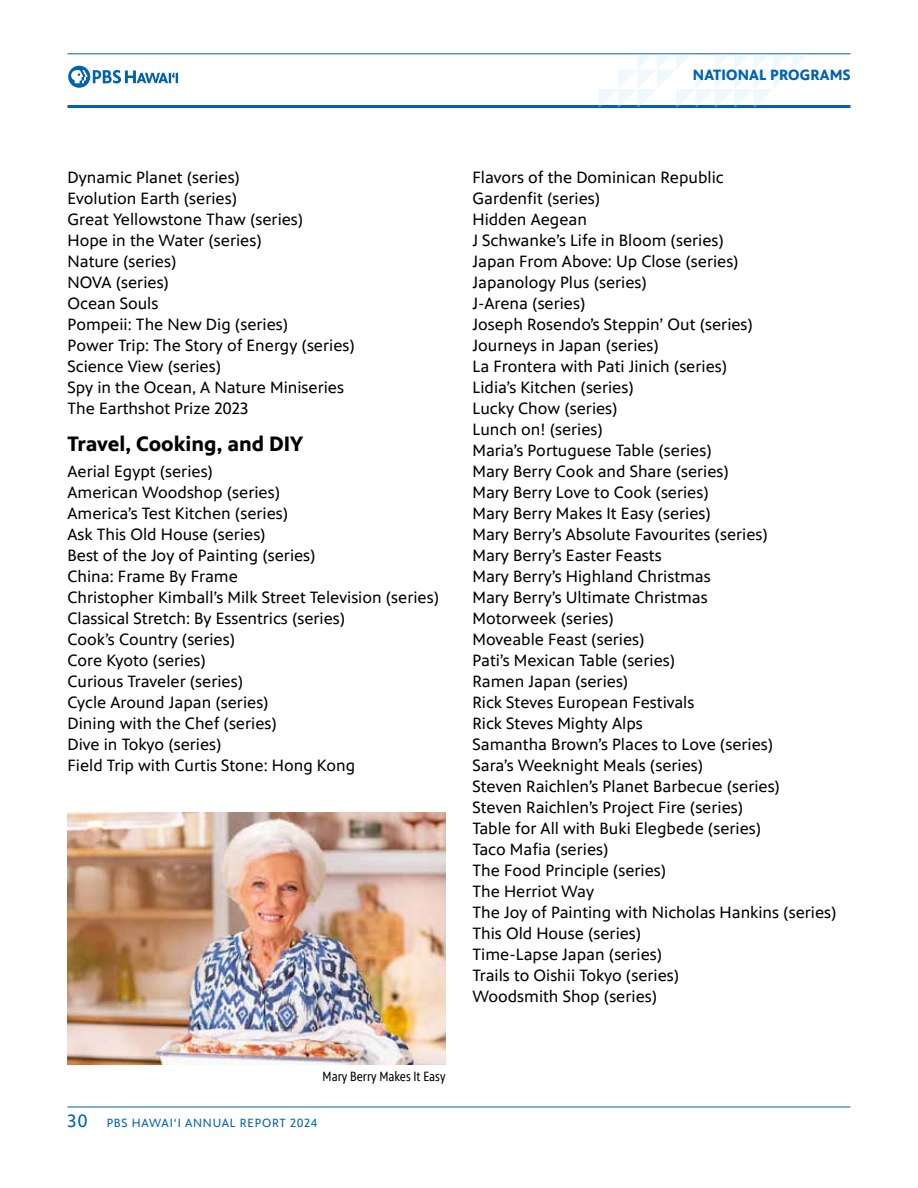
<style>
.page{position:relative;width:918px;height:1188px;background:#fff}
.page>*{position:absolute;margin:0;border:0;box-sizing:border-box;transform-origin:0 0}
.t1{font:700 21px "PBS Sans";color:#000}
.t2{font:16.5px/21px "PBS Sans";color:#000}
.t3{font:700 15px "PBS Sans";letter-spacing:.01em;color:#0061af}
.t4{font:13.5px "PBS Sans Condensed";color:#000}
.t5{font:12px "PBS Sans";letter-spacing:.065em;color:#0061af}
.s1{font-size:18px}
</style>
<div class="page">
<img style="left:68px;top:813px;width:378px;height:252px">
<hr style="left:68px;top:1107px;width:782px;height:1px;background:#0061af">
<hr style="left:68px;top:105px;width:782px;height:3px;background:#0061af">
<hr style="left:68px;top:54px;width:782px;height:1px;background:#0061af">
<svg style="left:599px;top:54px;width:213px;height:52px"></svg>
<svg style="left:68px;top:66px;width:110px;height:22px"></svg>
<p class="t3" style="left:693px;top:66px;width:159px">NATIONAL PROGRAMS</p>
<p class="t2" style="left:68px;top:167px;width:289px">Dynamic Planet (series)<br>Evolution Earth (series)<br>Great Yellowstone Thaw (series)<br>Hope in the Water (series)<br>Nature (series)<br>NOVA (series)<br>Ocean Souls<br>Pompeii: The New Dig (series)<br>Power Trip: The Story of Energy (series)<br>Science View (series)<br>Spy in the Ocean, A Nature Miniseries<br>The Earthshot Prize 2023</p>
<p class="t1" style="left:68px;top:432px;width:237px">Travel, Cooking, and DIY</p>
<p class="t2" style="left:68px;top:461px;width:373px">Aerial Egypt (series)<br>American Woodshop (series)<br>America’s Test Kitchen (series)<br>Ask This Old House (series)<br>Best of the Joy of Painting (series)<br>China: Frame By Frame<br>Christopher Kimball’s Milk Street Television (series)<br>Classical Stretch: By Essentrics (series)<br>Cook’s Country (series)<br>Core Kyoto (series)<br>Curious Traveler (series)<br>Cycle Around Japan (series)<br>Dining with the Chef (series)<br>Dive in Tokyo (series)<br>Field Trip with Curtis Stone: Hong Kong</p>
<p class="t4" style="left:323px;top:1069px;width:124px">Mary Berry Makes It Easy</p>
<p class="t5" style="left:68px;top:1117px;width:251px"><span class="s1">30</span> PBS HAWAI‘I ANNUAL REPORT 2024</p>
<p class="t2" style="left:472px;top:167px;width:366px">Flavors of the Dominican Republic<br>Gardenfit (series)<br>Hidden Aegean<br>J Schwanke’s Life in Bloom (series)<br>Japan From Above: Up Close (series)<br>Japanology Plus (series)<br>J-Arena (series)<br>Joseph Rosendo’s Steppin’ Out (series)<br>Journeys in Japan (series)<br>La Frontera with Pati Jinich (series)<br>Lidia’s Kitchen (series)<br>Lucky Chow (series)<br>Lunch on! (series)<br>Maria’s Portuguese Table (series)<br>Mary Berry Cook and Share (series)<br>Mary Berry Love to Cook (series)<br>Mary Berry Makes It Easy (series)<br>Mary Berry’s Absolute Favourites (series)<br>Mary Berry’s Easter Feasts<br>Mary Berry’s Highland Christmas<br>Mary Berry’s Ultimate Christmas<br>Motorweek (series)<br>Moveable Feast (series)<br>Pati’s Mexican Table (series)<br>Ramen Japan (series)<br>Rick Steves European Festivals<br>Rick Steves Mighty Alps<br>Samantha Brown’s Places to Love (series)<br>Sara’s Weeknight Meals (series)<br>Steven Raichlen’s Planet Barbecue (series)<br>Steven Raichlen’s Project Fire (series)<br>Table for All with Buki Elegbede (series)<br>Taco Mafia (series)<br>The Food Principle (series)<br>The Herriot Way<br>The Joy of Painting with Nicholas Hankins (series)<br>This Old House (series)<br>Time-Lapse Japan (series)<br>Trails to Oishii Tokyo (series)<br>Woodsmith Shop (series)</p>
</div>
